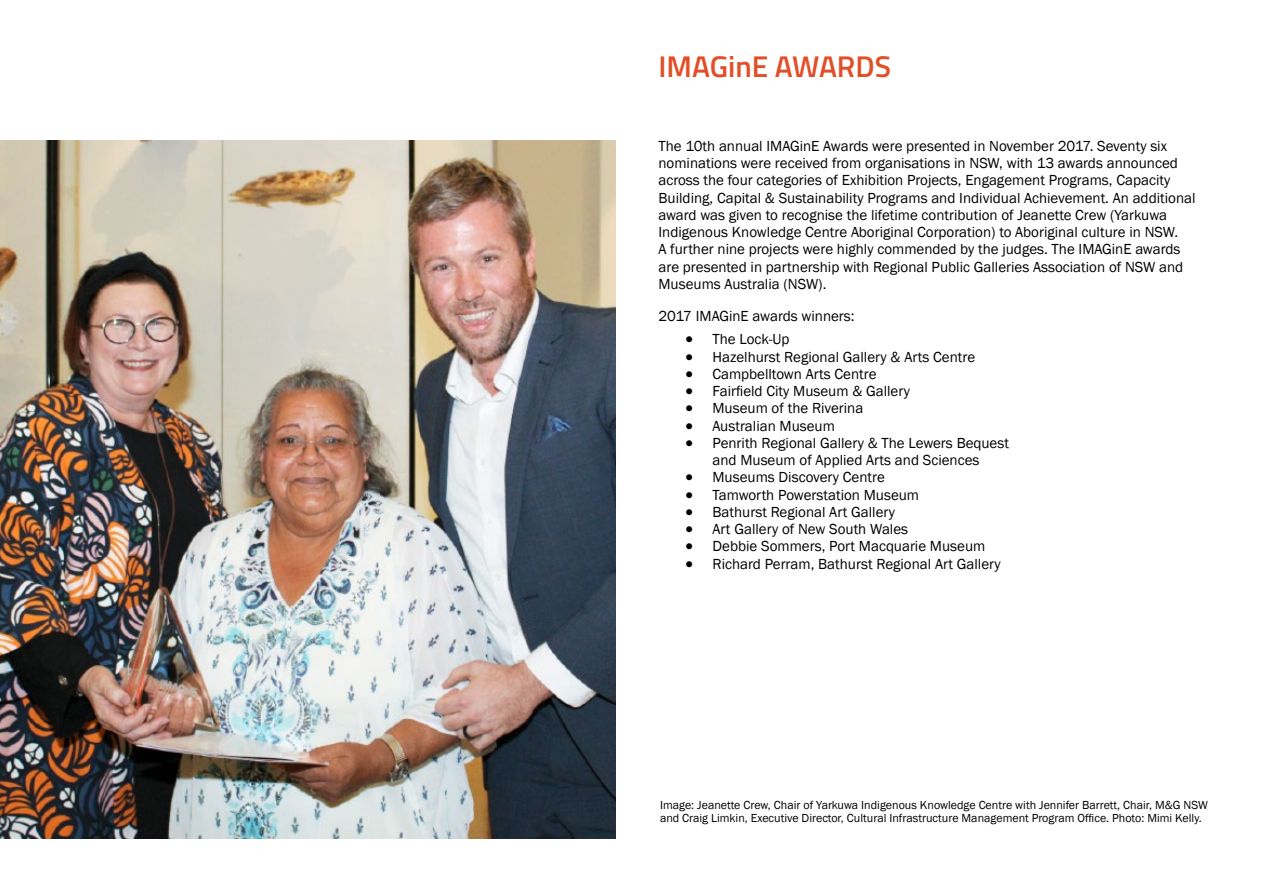
<style>
.page{position:relative;width:1263px;height:893px;background:#fff}
.page>*{position:absolute;margin:0;border:0;box-sizing:border-box;transform-origin:0 0}
.t1{font:600 30px "Titillium";color:#e24e27}
.t2{font:15px/17.2px "Franklin Gothic";color:#000}
.t3{font:12px/13.8px "Franklin Gothic";color:#000}
</style>
<div class="page">
<img style="left:0;top:140px;width:615px;height:699px">
<h1 class="t1" style="left:658px;top:43px;width:234px">IMAGinE AWARDS</h1>
<p class="t2" style="left:658px;top:137px;width:539px">The 10th annual IMAGinE Awards were presented in November 2017. Seventy six nominations were received from organisations in NSW, with 13 awards announced across the four categories of Exhibition Projects, Engagement Programs, Capacity Building, Capital &amp; Sustainability Programs and Individual Achievement. An additional award was given to recognise the lifetime contribution of Jeanette Crew (Yarkuwa Indigenous Knowledge Centre Aboriginal Corporation) to Aboriginal culture in NSW.<br>A further nine projects were highly commended by the judges. The IMAGinE awards are presented in partnership with Regional Public Galleries Association of NSW and Museums Australia (NSW).</p>
<p class="t2" style="left:658px;top:308px;width:198px">2017 IMAGinE awards winners:</p>
<p class="t2" style="left:685px;top:331px;width:106px">• The Lock-Up</p>
<p class="t2" style="left:685px;top:348px;width:291px">• Hazelhurst Regional Gallery &amp; Arts Centre</p>
<p class="t2" style="left:685px;top:365px;width:193px">• Campbelltown Arts Centre</p>
<p class="t2" style="left:685px;top:383px;width:226px">• Fairfield City Museum &amp; Gallery</p>
<p class="t2" style="left:685px;top:400px;width:179px">• Museum of the Riverina</p>
<p class="t2" style="left:685px;top:417px;width:151px">• Australian Museum</p>
<p class="t2" style="left:685px;top:434px;width:325px;text-align:center">• Penrith Regional Gallery &amp; The Lewers Bequest and Museum of Applied Arts and Sciences</p>
<p class="t2" style="left:685px;top:469px;width:201px">• Museums Discovery Centre</p>
<p class="t2" style="left:685px;top:486px;width:235px">• Tamworth Powerstation Museum</p>
<p class="t2" style="left:685px;top:503px;width:211px">• Bathurst Regional Art Gallery</p>
<p class="t2" style="left:685px;top:521px;width:224px">• Art Gallery of New South Wales</p>
<p class="t2" style="left:685px;top:538px;width:301px">• Debbie Sommers, Port Macquarie Museum</p>
<p class="t2" style="left:685px;top:555px;width:317px">• Richard Perram, Bathurst Regional Art Gallery</p>
<p class="t3" style="left:660px;top:798px;width:549px">Image: Jeanette Crew, Chair of Yarkuwa Indigenous Knowledge Centre with Jennifer Barrett, Chair, M&amp;G NSW and Craig Limkin, Executive Director, Cultural Infrastructure Management Program Office. Photo: Mimi Kelly.</p>
</div>
